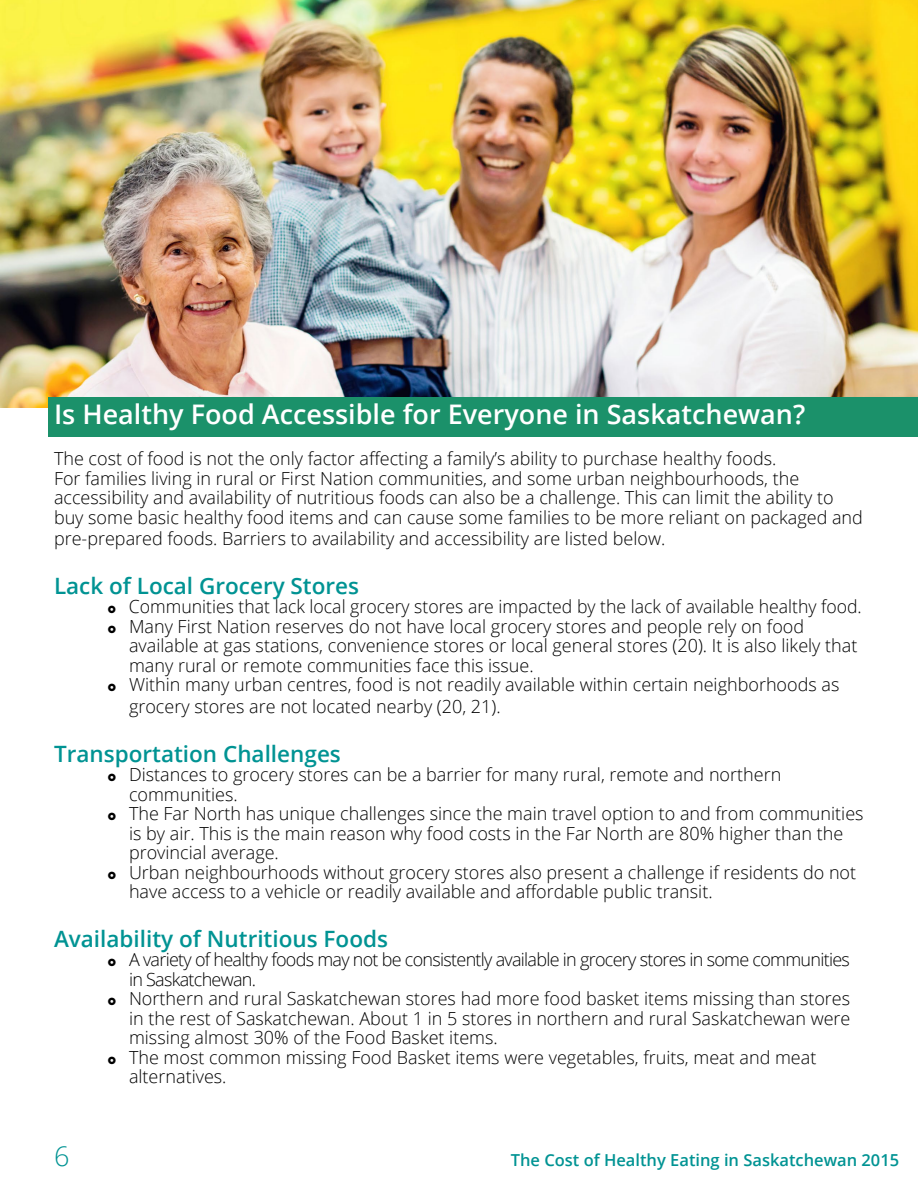
<style>
.page{position:relative;width:918px;height:1188px;background:#fff}
.page>*{position:absolute;margin:0;border:0;box-sizing:border-box;transform-origin:0 0}
.t1{font:600 27px "Open Sans";color:#fff}
.t2{font:300 27px "Open Sans";color:#009393}
.t3{font:600 22.5px "Open Sans";color:#009393}
.t4{font:300 18px/19.5px "Open Sans";color:#000}
.t5{font:300 18px "Open Sans";letter-spacing:-.04em;color:#000}
.t6{font:600 16.5px "Open Sans";color:#009393}
.s1{font-family:"Brandon Grotesque";font-weight:900}
</style>
<div class="page">
<img style="left:0;top:0;width:918px;height:407px">
<div style="left:48px;top:398px;width:870px;height:39px;background:#1b916a"></div>
<h1 class="t1" style="left:54px;top:396px;width:753px">Is Healthy Food Accessible for Everyone in Saskatchewan?</h1>
<p class="t4" style="left:54px;top:449px;width:810px">The cost of food is not the only factor affecting a family’s ability to purchase healthy foods.<br>For families living in rural or First Nation communities, and some urban neighbourhoods, the accessibility and availability of nutritious foods can also be a challenge. This can limit the ability to buy some basic healthy food items and can cause some families to be more reliant on packaged and</p>
<p class="t4" style="left:54px;top:529px;width:613px">pre-prepared foods. Barriers to availability and accessibility are listed below.</p>
<p class="t3" style="left:54px;top:570px;width:307px">Lack of Local Grocery Stores</p>
<p class="t4" style="left:108px;top:597px;width:755px"><span class="s1">o</span> Communities that lack local grocery stores are impacted by the lack of available healthy food. <span class="s1">o</span> Many First Nation reserves do not have local grocery stores and people rely on food</p>
<p class="t4" style="left:129px;top:636px;width:730px">available at gas stations, convenience stores or local general stores (20). It is also likely that</p>
<p class="t4" style="left:129px;top:655px;width:406px">many rural or remote communities face this issue.</p>
<p class="t4" style="left:108px;top:675px;width:733px"><span class="s1">o</span> Within many urban centres, food is not readily available within certain neighborhoods as</p>
<p class="t4" style="left:129px;top:696px;width:373px">grocery stores are not located nearby (20, 21).</p>
<p class="t3" style="left:54px;top:738px;width:288px">Transportation Challenges</p>
<p class="t4" style="left:108px;top:764px;width:675px"><span class="s1">o</span> Distances to grocery stores can be a barrier for many rural, remote and northern</p>
<p class="t4" style="left:129px;top:784px;width:110px">communities.</p>
<p class="t4" style="left:108px;top:803px;width:757px"><span class="s1">o</span> The Far North has unique challenges since the main travel option to and from communities</p>
<p class="t4" style="left:129px;top:823px;width:716px">is by air. This is the main reason why food costs in the Far North are 80% higher than the</p>
<p class="t4" style="left:129px;top:842px;width:151px">provincial average.</p>
<p class="t4" style="left:108px;top:862px;width:750px"><span class="s1">o</span> Urban neighbourhoods without grocery stores also present a challenge if residents do not</p>
<p class="t4" style="left:129px;top:881px;width:585px">have access to a vehicle or readily available and affordable public transit.</p>
<p class="t3" style="left:54px;top:923px;width:336px">Availability of Nutritious Foods</p>
<p class="t5" style="left:108px;top:947px;width:743px"><span class="s1">o</span> A variety of healthy foods may not be consistently available in grocery stores in some communities</p>
<p class="t5" style="left:129px;top:967px;width:129px">in Saskatchewan.</p>
<p class="t4" style="left:108px;top:988px;width:744px"><span class="s1">o</span> Northern and rural Saskatchewan stores had more food basket items missing than stores</p>
<p class="t4" style="left:129px;top:1008px;width:723px">in the rest of Saskatchewan. About 1 in 5 stores in northern and rural Saskatchewan were</p>
<p class="t4" style="left:129px;top:1027px;width:370px">missing almost 30% of the Food Basket items.</p>
<p class="t4" style="left:108px;top:1047px;width:710px"><span class="s1">o</span> The most common missing Food Basket items were vegetables, fruits, meat and meat</p>
<p class="t4" style="left:129px;top:1066px;width:99px">alternatives.</p>
<h1 class="t2" style="left:54px;top:1138px;width:17px">6</h1>
<p class="t6" style="left:511px;top:1149px;width:390px">The Cost of Healthy Eating in Saskatchewan 2015</p>
</div>
